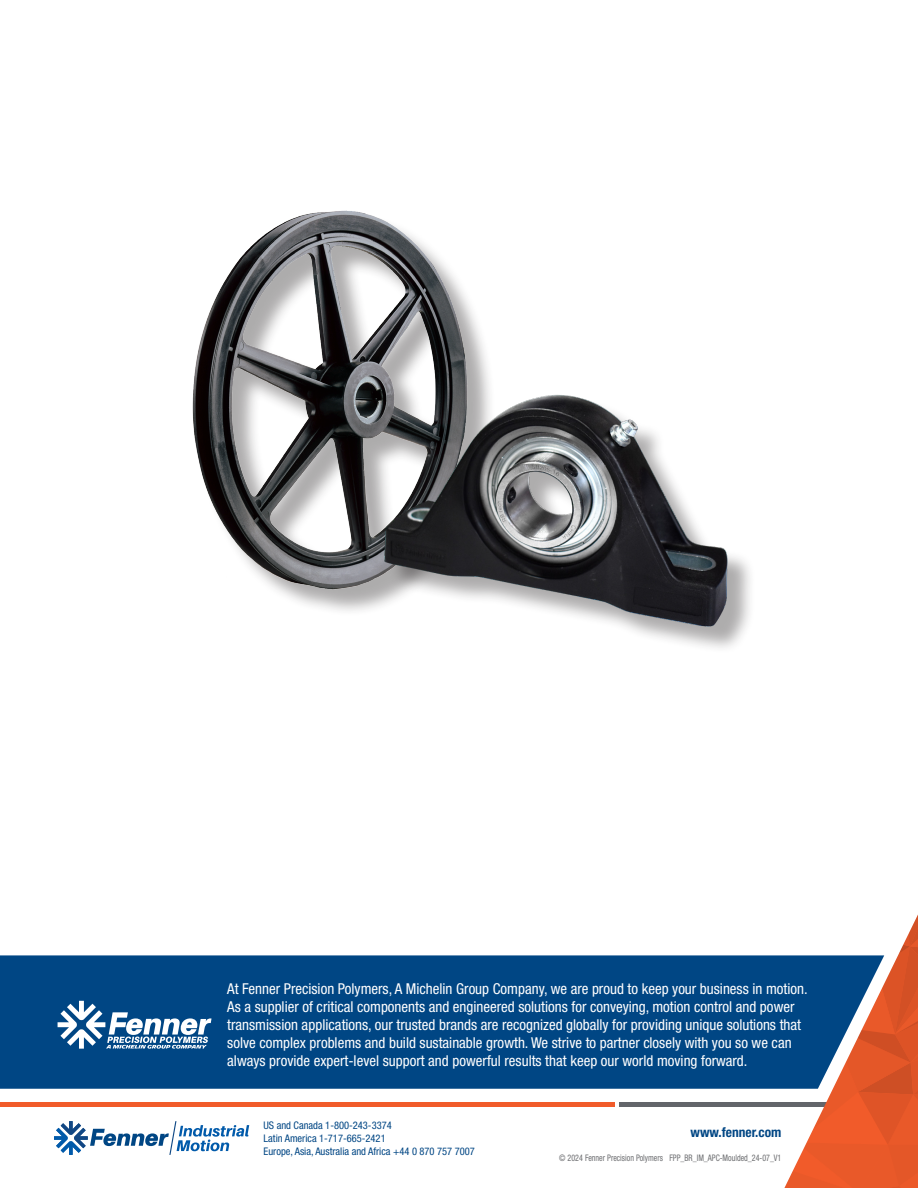
<style>
.page{position:relative;width:918px;height:1188px;background:#fff}
.page>*{position:absolute;margin:0;border:0;box-sizing:border-box;transform-origin:0 0}
.t1{font:condensed 15px/18px "Helvetica Neue LT Std";color:#fff}
.t2{font:700 condensed 13.5px "Helvetica Neue LT Std";color:#004684}
.t3{font:condensed 10.5px "Helvetica Neue LT Std";color:#004684}
.t4{font:condensed 9px "Helvetica Neue LT Std";color:#6c6d70;scale:.88 1}
</style>
<div class="page">
<div style="left:197px;top:214px;width:298px;height:403px;background:#231f20;opacity:.37"></div>
<img style="left:192px;top:210px;width:279px;height:388px">
<div style="left:388px;top:398px;width:368px;height:255px;background:#231f20;opacity:.37"></div>
<img style="left:377px;top:387px;width:354px;height:245px">
<svg style="left:54px;top:1121px;width:195px;height:34px"></svg>
<hr style="left:620px;top:1103px;width:297px;height:4px;background:#63656a">
<hr style="left:0;top:1103px;width:615px;height:4px;background:#f15b2a">
<svg style="left:778px;top:915px;width:140px;height:273px"></svg>
<div style="left:0;top:955px;width:884px;height:134px;background:#004684"></div>
<svg style="left:58px;top:1001px;width:154px;height:48px"></svg>
<p class="t1" style="left:227px;top:979px;width:582px">At Fenner Precision Polymers, A Michelin Group Company, we are proud to keep your business in motion.<br>As a supplier of critical components and engineered solutions for conveying, motion control and power transmission applications, our trusted brands are recognized globally for providing unique solutions that solve complex problems and build sustainable growth. We strive to partner closely with you so we can always provide expert-level support and powerful results that keep our world moving forward.</p>
<p class="t3" style="left:264px;top:1120px;width:130px">US and Canada 1-800-243-3374</p>
<p class="t3" style="left:264px;top:1132px;width:124px">Latin America 1-717-665-2421</p>
<p class="t3" style="left:264px;top:1145px;width:213px">Europe, Asia, Australia and Africa +44 0 870 757 7007</p>
<p class="t2" style="left:691px;top:1124px;width:92px">www.fenner.com</p>
<p class="t4" style="left:559px;top:1153px;width:254px">© 2024 Fenner Precision Polymers FPP_BR_IM_APC-Moulded_24-07_V1</p>
</div>
